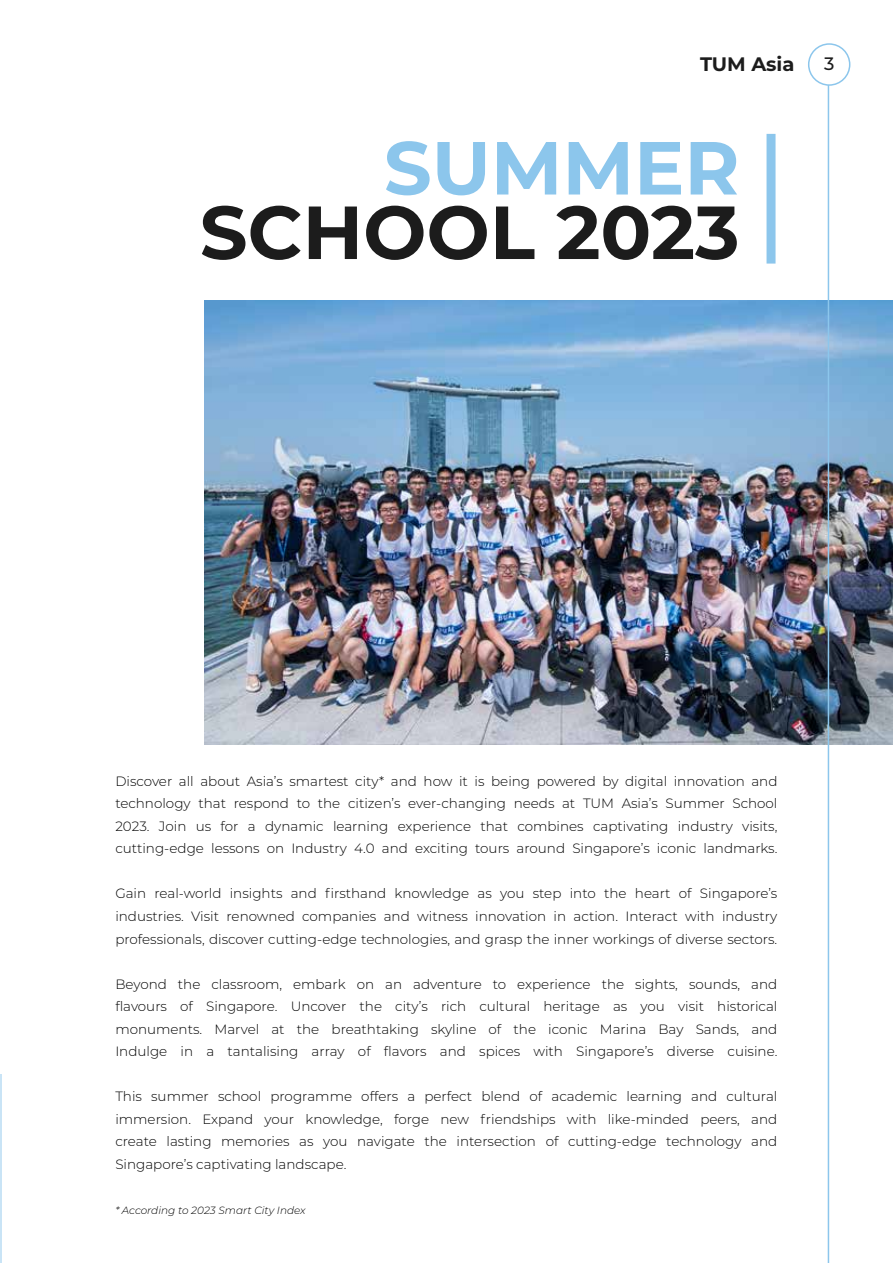
<style>
.page{position:relative;width:893px;height:1263px;background:#fff}
.page>*{position:absolute;margin:0;border:0;box-sizing:border-box;transform-origin:0 0}
.t1{font:700 75px "Montserrat";color:#1c1c1c}
.t2{font:700 75px "Montserrat";color:#8cc6ec}
.t3{font:700 19.5px "Montserrat";color:#1c1c1c}
.t4{font:500 18px "Montserrat";color:#1c1c1c}
.t5{font:300 13.5px/22.5px "Montserrat";color:#000;text-align:justify}
.t6{font:italic 300 10.5px "Montserrat";color:#000}
</style>
<div class="page">
<hr style="left:0;top:1074px;width:2px;height:189px;background:#8cc6ec">
<img style="left:205px;top:300px;width:688px;height:444px">
<div style="left:766px;top:134px;width:9px;height:130px;background:#8cc6ec"></div>
<div style="left:808px;top:43px;width:42px;height:43px;border:2px solid #8cc6ec;border-radius:50%"></div>
<hr style="left:828px;top:85px;width:1px;height:1178px;background:#8cc6ec">
<h2 class="t3" style="left:700px;top:50px;width:96px">TUM Asia</h2>
<h3 class="t4" style="left:824px;top:51px;width:12px">3</h3>
<h1 class="t2" style="left:384px;top:114px;width:357px">SUMMER</h1>
<h1 class="t1" style="left:200px;top:178px;width:541px">SCHOOL 2023</h1>
<p class="t5" style="left:115px;top:769px;width:664px">Discover all about Asia’s smartest city* and how it is being powered by digital innovation and technology that respond to the citizen’s ever-changing needs at TUM Asia’s Summer School 2023. Join us for a dynamic learning experience that combines captivating industry visits, cutting-edge lessons on Industry 4.0 and exciting tours around Singapore’s iconic landmarks.</p>
<p class="t5" style="left:115px;top:882px;width:664px">Gain real-world insights and firsthand knowledge as you step into the heart of Singapore’s industries. Visit renowned companies and witness innovation in action. Interact with industry professionals, discover cutting-edge technologies, and grasp the inner workings of diverse sectors.</p>
<p class="t5" style="left:115px;top:972px;width:664px">Beyond the classroom, embark on an adventure to experience the sights, sounds, and flavours of Singapore. Uncover the city’s rich cultural heritage as you visit historical monuments. Marvel at the breathtaking skyline of the iconic Marina Bay Sands, and Indulge in a tantalising array of flavors and spices with Singapore’s diverse cuisine.</p>
<p class="t5" style="left:115px;top:1084px;width:664px">This summer school programme offers a perfect blend of academic learning and cultural immersion. Expand your knowledge, forge new friendships with like-minded peers, and create lasting memories as you navigate the intersection of cutting-edge technology and Singapore’s captivating landscape.</p>
<p class="t6" style="left:115px;top:1203px;width:192px">* According to 2023 Smart City Index</p>
</div>
